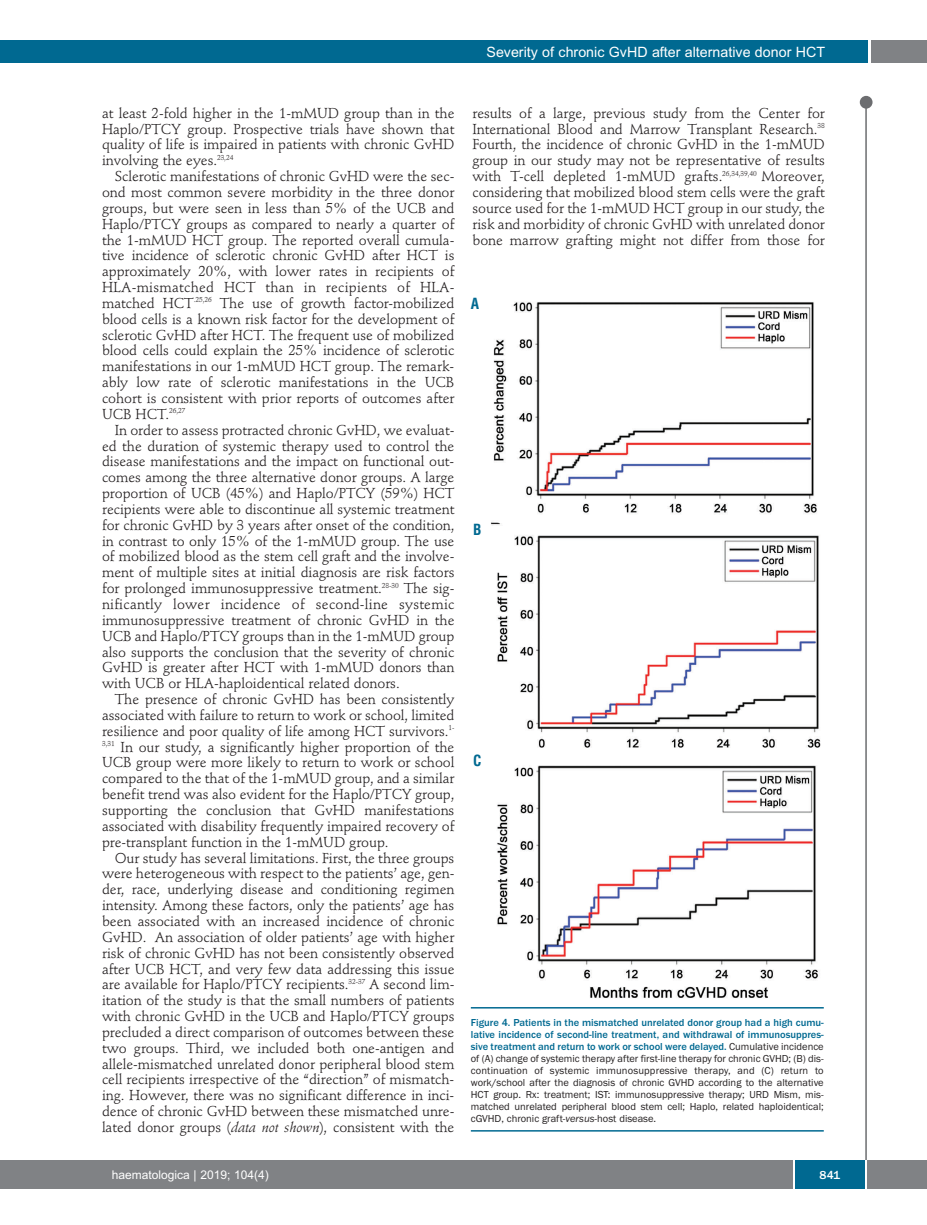
<style>
.page{position:relative;width:927px;height:1225px;background:#fff}
.page>*{position:absolute;margin:0;border:0;box-sizing:border-box;transform-origin:0 0}
.t1{font:700 condensed 15px "Helvetica";color:#006991}
.t2{font:14.25px/15.9px "Stempel Schneidler";letter-spacing:-.005em;color:#231f20;text-align:justify}
.t3{font:14.25px "Arial";color:#fff}
.t4{font:12px "Arial";color:#fff}
.t5{font:500 12px "Franklin Gothic";color:#fff}
.t6{font:10.5px/12px "Franklin Gothic";color:#231f20;text-align:justify}
.s1{font-style:italic}
.s2{font-weight:500;color:#006991}
</style>
<div class="page">
<div style="left:860px;top:96px;width:12px;height:13px;background:#6c6d70;border-radius:50%"></div>
<hr style="left:865px;top:98px;width:2px;height:1062px;background:#6c6d70">
<div style="left:871px;top:40px;width:56px;height:22px;background:#808285"></div>
<div style="left:18px;top:40px;width:849px;height:22px;background:#006991"></div>
<div style="left:17px;top:1160px;width:910px;height:28px;background:#808285"></div>
<div style="left:795px;top:1160px;width:70px;height:28px;background:#006991"></div>
<hr style="left:793px;top:1160px;width:2px;height:28px;background:#fff">
<hr style="left:865px;top:1160px;width:2px;height:28px;background:#fff">
<div style="left:0;top:40px;width:19px;height:22px;background:#006991"></div>
<div style="left:0;top:1160px;width:18px;height:28px;background:#808285"></div>
<img style="left:491px;top:302px;width:329px;height:696px">
<hr style="left:471px;top:1007px;width:353px;height:1px;background:#006991">
<hr style="left:471px;top:1130px;width:353px;height:1px;background:#006991">
<p class="t3" style="left:486px;top:44px;width:340px">Severity of chronic GvHD after alternative donor HCT</p>
<p class="t2" style="left:102px;top:106px;width:354px">at least 2-fold higher in the 1-mMUD group than in the Haplo/PTCY group. Prospective trials have shown that quality of life is impaired in patients with chronic GvHD involving the eyes.<sup>23,24</sup></p>
<p class="t2" style="left:102px;top:170px;width:354px;text-indent:13px">Sclerotic manifestations of chronic GvHD were the sec&shy;ond most common severe morbidity in the three donor groups, but were seen in less than 5% of the UCB and Haplo/PTCY groups as compared to nearly a quarter of the 1-mMUD HCT group. The reported overall cumula&shy;tive incidence of sclerotic chronic GvHD after HCT is approximately 20%, with lower rates in recipients of HLA-mismatched HCT than in recipients of HLA&shy;matched HCT<sup>.25,26</sup> The use of growth factor-mobilized blood cells is a known risk factor for the development of sclerotic GvHD after HCT. The frequent use of mobilized blood cells could explain the 25% incidence of sclerotic manifestations in our 1-mMUD HCT group. The remark&shy;ably low rate of sclerotic manifestations in the UCB cohort is consistent with prior reports of outcomes after UCB HCT.<sup>26,27</sup></p>
<p class="t2" style="left:102px;top:423px;width:354px;text-indent:13px">In order to assess protracted chronic GvHD, we evaluat&shy;ed the duration of systemic therapy used to control the disease manifestations and the impact on functional out&shy;comes among the three alternative donor groups. A large proportion of UCB (45%) and Haplo/PTCY (59%) HCT recipients were able to discontinue all systemic treatment for chronic GvHD by 3 years after onset of the condition, in contrast to only 15% of the 1-mMUD group. The use of mobilized blood as the stem cell graft and the involve&shy;ment of multiple sites at initial diagnosis are risk factors for prolonged immunosuppressive treatment.<sup>28-30</sup> The sig&shy;nificantly lower incidence of second-line systemic immunosuppressive treatment of chronic GvHD in the UCB and Haplo/PTCY groups than in the 1-mMUD group also supports the conclusion that the severity of chronic GvHD is greater after HCT with 1-mMUD donors than with UCB or HLA-haploidentical related donors.</p>
<p class="t2" style="left:102px;top:692px;width:354px;text-indent:13px">The presence of chronic GvHD has been consistently associated with failure to return to work or school, limited resilience and poor quality of life among HCT survivors.<sup>1- 3,31</sup> In our study, a significantly higher proportion of the UCB group were more likely to return to work or school compared to the that of the 1-mMUD group, and a similar benefit trend was also evident for the Haplo/PTCY group, supporting the conclusion that GvHD manifestations associated with disability frequently impaired recovery of pre-transplant function in the 1-mMUD group.</p>
<p class="t2" style="left:102px;top:851px;width:354px;text-indent:13px">Our study has several limitations. First, the three groups were heterogeneous with respect to the patients’ age, gen&shy;der, race, underlying disease and conditioning regimen intensity. Among these factors, only the patients’ age has been associated with an increased incidence of chronic GvHD. An association of older patients’ age with higher risk of chronic GvHD has not been consistently observed after UCB HCT, and very few data addressing this issue are available for Haplo/PTCY recipients.<sup>32-37</sup> A second lim&shy;itation of the study is that the small numbers of patients with chronic GvHD in the UCB and Haplo/PTCY groups precluded a direct comparison of outcomes between these two groups. Third, we included both one-antigen and allele-mismatched unrelated donor peripheral blood stem cell recipients irrespective of the “direction” of mismatch&shy;ing. However, there was no significant difference in inci&shy;dence of chronic GvHD between these mismatched unre&shy;lated donor groups (<span class="s1">data not shown</span>), consistent with the</p>
<p class="t2" style="left:472px;top:106px;width:354px">results of a large, previous study from the Center for International Blood and Marrow Transplant Research.<sup>38<br></sup>Fourth, the incidence of chronic GvHD in the 1-mMUD group in our study may not be representative of results with T-cell depleted 1-mMUD grafts.<sup>26,34,39,40</sup> Moreover, considering that mobilized blood stem cells were the graft source used for the 1-mMUD HCT group in our study, the risk and morbidity of chronic GvHD with unrelated donor bone marrow grafting might not differ from those for</p>
<p class="t1" style="left:471px;top:295px;width:10px">A</p>
<p class="t1" style="left:473px;top:521px;width:10px">B</p>
<p class="t1" style="left:473px;top:752px;width:10px">C</p>
<p class="t6" style="left:471px;top:1016px;width:354px"><span class="s2">Figure 4. Patients in the mismatched unrelated donor group had a high cumu&shy;lative incidence of second-line treatment, and withdrawal of immunosuppres&shy;sive treatment and return to work or school were delayed.</span> Cumulative incidence of (A) change of systemic therapy after first-line therapy for chronic GVHD; (B) dis&shy;continuation of systemic immunosuppressive therapy, and (C) return to work/school after the diagnosis of chronic GVHD according to the alternative HCT group. Rx: treatment; IST: immunosuppressive therapy; URD Mism, mis&shy;matched unrelated peripheral blood stem cell; Haplo, related haploidentical; cGVHD, chronic graft-<span class="s1">versus</span>-host disease.</p>
<p class="t4" style="left:112px;top:1167px;width:158px">haematologica | 2019; 104(4)</p>
<p class="t5" style="left:820px;top:1167px;width:22px">841</p>
</div>
